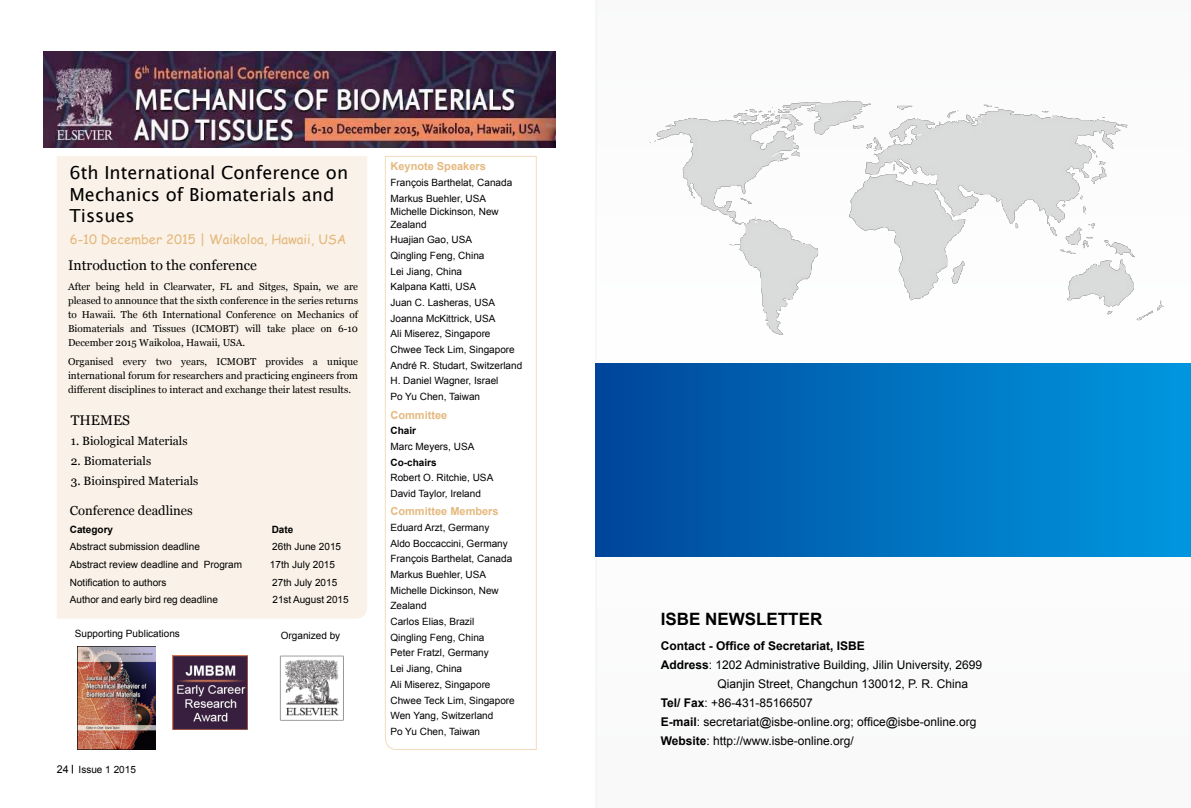
<style>
.page{position:relative;width:1191px;height:808px;background:#fff}
.page>*{position:absolute;margin:0;border:0;box-sizing:border-box;transform-origin:0 0}
.t1{font:18px/21.6px "Lucida Sans Unicode";color:#000}
.t2{font:700 17px "Arial";color:#000}
.t3{font:14px "Georgia";color:#000}
.t4{font:13px "Comic Sans MS";color:#e5b87d}
.t5{font:13px "Georgia";color:#000}
.t6{font:12px "Arial";color:#000}
.t7{font:12px "Georgia";color:#000}
.t8{font:700 12px "Arial";color:#000}
.t9{font:700 11px "Arial";color:#e5b87d}
.t10{font:10px/15.7px "Arial";color:#000}
.t11{font:10px/14px "Georgia";color:#000;text-align:justify}
.t12{font:700 10px "Arial";color:#000}
.s1{font-size:10.7px}
.s2{font-weight:700}
</style>
<div class="page">
<div style="left:57px;top:156px;width:310px;height:463px;background:#faf2e8"></div>
<img style="left:43px;top:51px;width:512px;height:96px">
<img style="left:77px;top:646px;width:78px;height:103px">
<img style="left:279px;top:655px;width:65px;height:66px">
<img style="left:173px;top:655px;width:74px;height:75px">
<svg style="left:384px;top:156px;width:153px;height:594px"></svg>
<div style="left:595px;top:363px;width:596px;height:193px;background:linear-gradient(to right,#00469a,#0098e0)"></div>
<img style="left:650px;top:100px;width:514px;height:235px">
<h1 class="t1" style="left:69px;top:162px;width:280px">6th International Conference on<br>Mechanics of Biomaterials and<br>Tissues</h1>
<p class="t9" style="left:390px;top:159px;width:97px">Keynote Speakers</p>
<p class="t10" style="left:390px;top:175px;width:123px">François Barthelat, Canada<br>Markus Buehler, USA</p>
<p class="t10" style="left:390px;top:205px;width:110px;line-height:13px">Michelle Dickinson, New<br>Zealand</p>
<p class="t10" style="left:390px;top:232px;width:133px">Huajian Gao, USA<br>Qingling Feng, China<br>Lei Jiang, China<br>Kalpana Katti, USA<br>Juan C. Lasheras, USA<br>Joanna McKittrick, USA<br>Ali Miserez, Singapore<br>Chwee Teck Lim, Singapore<br>André R. Studart, Switzerland<br>H. Daniel Wagner, Israel<br>Po Yu Chen, Taiwan</p>
<p class="t9" style="left:390px;top:407px;width:58px">Committee</p>
<p class="t12" style="left:390px;top:424px;width:27px">Chair</p>
<p class="t10" style="left:390px;top:439px;width:85px">Marc Meyers, USA</p>
<p class="t12" style="left:390px;top:455px;width:48px">Co-chairs</p>
<p class="t10" style="left:390px;top:470px;width:104px">Robert O. Ritchie, USA<br>David Taylor, Ireland</p>
<p class="t9" style="left:390px;top:504px;width:110px">Committee Members</p>
<p class="t10" style="left:390px;top:520px;width:126px">Eduard Arzt, Germany<br>Aldo Boccaccini, Germany<br>François Barthelat, Canada<br>Markus Buehler, USA<br>Michelle Dickinson, New<br>Zealand<br>Carlos Elias, Brazil<br>Qingling Feng, China<br>Peter Fratzl, Germany<br>Lei Jiang, China<br>Ali Miserez, Singapore<br>Chwee Teck Lim, Singapore<br>Wen Yang, Switzerland<br>Po Yu Chen, Taiwan</p>
<h3 class="t4" style="left:70px;top:230px;width:278px">6-10 December 2015 | Waikoloa, Hawaii, USA</h3>
<h3 class="t3" style="left:68px;top:257px;width:190px">Introduction to the conference</h3>
<p class="t11" style="left:68px;top:279px;width:291px">After being held in Clearwater, FL and Sitges, Spain, we are pleased to announce that the sixth conference in the series returns to Hawaii. The 6th International Conference on Mechanics of Biomaterials and Tissues (ICMOBT) will take place on 6-10<br>December 2015 Waikoloa, Hawaii, USA.</p>
<p class="t11" style="left:68px;top:355px;width:291px">Organised every two years, ICMOBT provides a unique international forum for researchers and practicing engineers from different disciplines to interact and exchange their latest results.</p>
<h3 class="t3" style="left:71px;top:412px;width:61px">THEMES</h3>
<p class="t7" style="left:71px;top:434px;width:118px">1. Biological Materials</p>
<p class="t7" style="left:71px;top:454px;width:82px">2. Biomaterials</p>
<p class="t7" style="left:71px;top:474px;width:129px">3. Bioinspired Materials</p>
<h3 class="t5" style="left:70px;top:503px;width:125px">Conference deadlines</h3>
<p class="t12" style="left:70px;top:522px;width:45px">Category</p>
<p class="t12" style="left:272px;top:522px;width:23px">Date</p>
<p class="t10" style="left:70px;top:539px;width:132px">Abstract submission deadline</p>
<p class="t10" style="left:272px;top:539px;width:70px">26th June 2015</p>
<p class="t10" style="left:70px;top:557px;width:174px">Abstract review deadline and Program</p>
<p class="t10" style="left:270px;top:557px;width:67px">17th July 2015</p>
<p class="t10" style="left:70px;top:574px;width:98px">Notification to authors</p>
<p class="t10" style="left:272px;top:574px;width:67px">27th July 2015</p>
<p class="t10" style="left:70px;top:592px;width:150px">Author and early bird reg deadline</p>
<p class="t10" style="left:272px;top:592px;width:78px">21st August 2015</p>
<p class="t10" style="left:75px;top:625px;width:107px">Supporting Publications</p>
<p class="t10" style="left:281px;top:628px;width:61px">Organized by</p>
<p class="t10" style="left:57px;top:762px;width:81px"><span class="s1">24</span> Issue 1 2015</p>
<h2 class="t2" style="left:660px;top:608px;width:162px">ISBE NEWSLETTER</h2>
<p class="t8" style="left:660px;top:637px;width:206px">Contact - Office of Secretariat, ISBE</p>
<p class="t6" style="left:660px;top:656px;width:323px"><span class="s2">Address</span>: 1202 Administrative Building, Jilin University, 2699</p>
<p class="t6" style="left:717px;top:675px;width:252px">Qianjin Street, Changchun 130012, P. R. China</p>
<p class="t6" style="left:660px;top:694px;width:154px"><span class="s2">Tel/ Fax</span>: +86-431-85166507</p>
<p class="t6" style="left:660px;top:713px;width:317px"><span class="s2">E-mail</span>: secretariat@isbe-online.org; office@isbe-online.org</p>
<p class="t6" style="left:660px;top:732px;width:195px"><span class="s2">Website</span>: http://www.isbe-online.org/</p>
</div>
